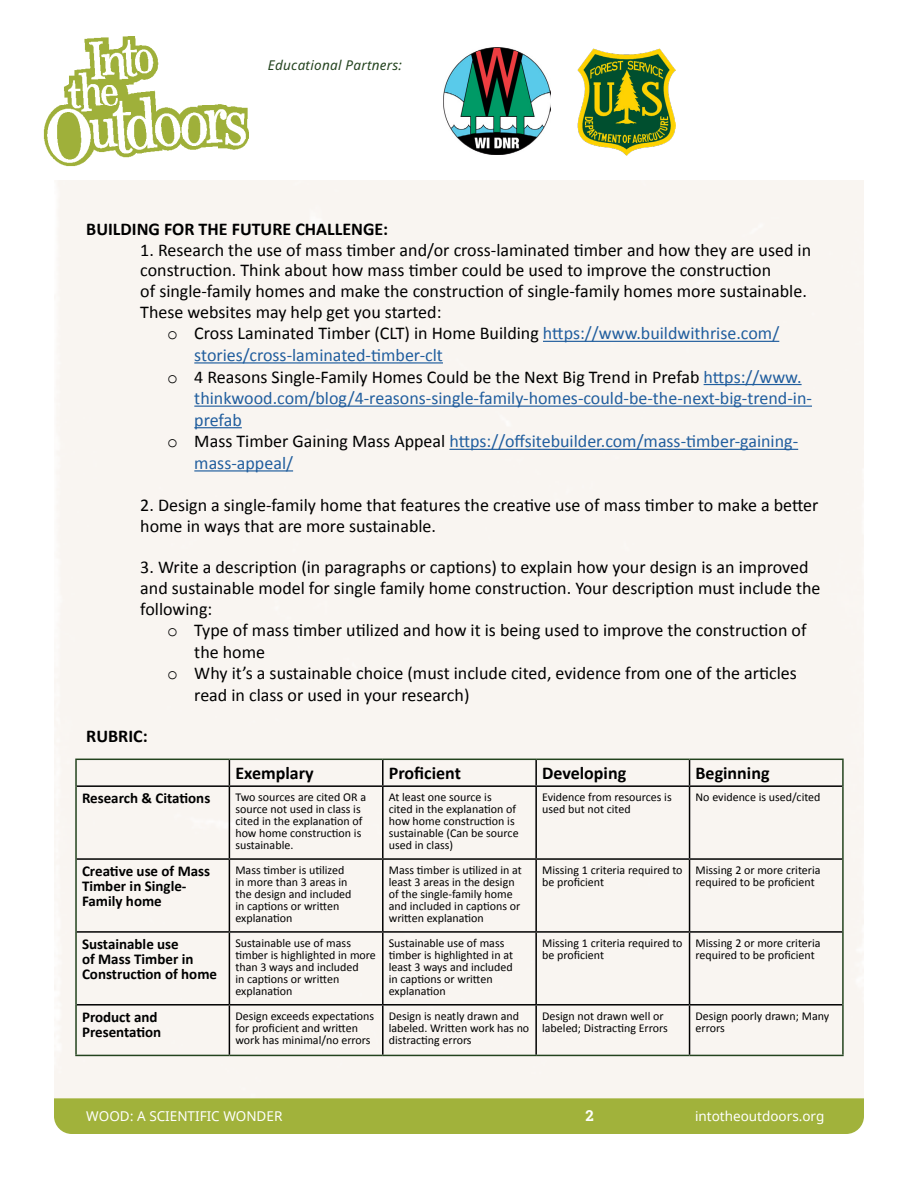
<style>
.page{position:relative;width:918px;height:1188px;background:#fff}
.page>*{position:absolute;margin:0;border:0;box-sizing:border-box;transform-origin:0 0}
.t1{font:18px/20.7px "Calibri";color:#000}
.t2{font:18px "Calibri";color:#215e9e}
.t3{font:700 18px "Calibri";color:#000}
.t4{font:700 15px/15px "Calibri";color:#000}
.t5{font:700 15px "Roboto Slab";color:#fff}
.t6{font:13.5px "Noto Sans";color:#fff}
.t7{font:italic 13.5px "Noto Sans";letter-spacing:.02em;color:#23431e}
.t8{font:12px/12px "Calibri";color:#000}
.s1{font-family:"Courier New"}
.s2{color:#215e9e}
.s3{font-family:"Courier New";color:#000}
.s4{color:#000}
</style>
<div class="page">
<img style="left:444px;top:48px;width:107px;height:107px">
<img style="left:577px;top:49px;width:99px;height:107px">
<hr style="left:543px;top:341px;width:236px;height:1px;background:#215e9e">
<hr style="left:194px;top:362px;width:249px;height:2px;background:#215e9e">
<hr style="left:704px;top:384px;width:98px;height:1px;background:#215e9e">
<hr style="left:194px;top:406px;width:618px;height:1px;background:#215e9e">
<hr style="left:194px;top:427px;width:48px;height:1px;background:#215e9e">
<hr style="left:449px;top:449px;width:349px;height:1px;background:#215e9e">
<hr style="left:194px;top:470px;width:99px;height:2px;background:#215e9e">
<hr style="left:75px;top:759px;width:154px;height:1px;background:#23431e">
<hr style="left:75px;top:760px;width:2px;height:26px;background:#23431e">
<hr style="left:229px;top:759px;width:154px;height:1px;background:#23431e">
<hr style="left:383px;top:759px;width:153px;height:1px;background:#23431e">
<hr style="left:536px;top:759px;width:154px;height:1px;background:#23431e">
<hr style="left:690px;top:759px;width:154px;height:1px;background:#23431e">
<hr style="left:842px;top:760px;width:2px;height:26px;background:#23431e">
<hr style="left:75px;top:786px;width:2px;height:73px;background:#23431e">
<hr style="left:842px;top:786px;width:2px;height:73px;background:#23431e">
<hr style="left:75px;top:859px;width:2px;height:73px;background:#23431e">
<hr style="left:842px;top:859px;width:2px;height:73px;background:#23431e">
<hr style="left:75px;top:932px;width:2px;height:73px;background:#23431e">
<hr style="left:842px;top:932px;width:2px;height:73px;background:#23431e">
<hr style="left:75px;top:1005px;width:2px;height:50px;background:#23431e">
<hr style="left:842px;top:1005px;width:2px;height:50px;background:#23431e">
<hr style="left:75px;top:1055px;width:154px;height:1px;background:#23431e">
<hr style="left:229px;top:1055px;width:154px;height:1px;background:#23431e">
<hr style="left:383px;top:1055px;width:153px;height:1px;background:#23431e">
<hr style="left:536px;top:1055px;width:154px;height:1px;background:#23431e">
<hr style="left:690px;top:1055px;width:154px;height:1px;background:#23431e">
<svg style="left:229px;top:760px;width:1px;height:25px"></svg>
<hr style="left:382px;top:760px;width:2px;height:25px;background:#000">
<hr style="left:535px;top:760px;width:2px;height:25px;background:#000">
<svg style="left:689px;top:760px;width:1px;height:25px"></svg>
<hr style="left:77px;top:785px;width:152px;height:2px;background:#000">
<hr style="left:229px;top:785px;width:154px;height:2px;background:#000">
<hr style="left:229px;top:787px;width:1px;height:71px;background:#000">
<hr style="left:383px;top:785px;width:153px;height:2px;background:#000">
<hr style="left:382px;top:787px;width:2px;height:71px;background:#000">
<hr style="left:536px;top:785px;width:154px;height:2px;background:#000">
<hr style="left:535px;top:787px;width:2px;height:71px;background:#000">
<hr style="left:690px;top:785px;width:152px;height:2px;background:#000">
<hr style="left:689px;top:787px;width:1px;height:71px;background:#000">
<hr style="left:77px;top:858px;width:152px;height:2px;background:#000">
<hr style="left:229px;top:858px;width:154px;height:2px;background:#000">
<hr style="left:229px;top:860px;width:1px;height:71px;background:#000">
<hr style="left:383px;top:858px;width:153px;height:2px;background:#000">
<hr style="left:382px;top:860px;width:2px;height:71px;background:#000">
<hr style="left:536px;top:858px;width:154px;height:2px;background:#000">
<hr style="left:535px;top:860px;width:2px;height:71px;background:#000">
<hr style="left:690px;top:858px;width:152px;height:2px;background:#000">
<hr style="left:689px;top:860px;width:1px;height:71px;background:#000">
<hr style="left:77px;top:931px;width:152px;height:2px;background:#000">
<hr style="left:229px;top:931px;width:154px;height:2px;background:#000">
<hr style="left:229px;top:933px;width:1px;height:71px;background:#000">
<hr style="left:383px;top:931px;width:153px;height:2px;background:#000">
<hr style="left:382px;top:933px;width:2px;height:71px;background:#000">
<hr style="left:536px;top:931px;width:154px;height:2px;background:#000">
<hr style="left:535px;top:933px;width:2px;height:71px;background:#000">
<hr style="left:690px;top:931px;width:152px;height:2px;background:#000">
<hr style="left:689px;top:933px;width:1px;height:71px;background:#000">
<hr style="left:77px;top:1004px;width:152px;height:2px;background:#000">
<hr style="left:229px;top:1004px;width:154px;height:2px;background:#000">
<hr style="left:229px;top:1006px;width:1px;height:49px;background:#000">
<hr style="left:383px;top:1004px;width:153px;height:2px;background:#000">
<hr style="left:382px;top:1006px;width:2px;height:49px;background:#000">
<hr style="left:536px;top:1004px;width:154px;height:2px;background:#000">
<hr style="left:535px;top:1006px;width:2px;height:49px;background:#000">
<hr style="left:690px;top:1004px;width:152px;height:2px;background:#000">
<hr style="left:689px;top:1006px;width:1px;height:49px;background:#000">
<div style="left:54px;top:1098px;width:810px;height:36px;background:#a1b23b"></div>
<img style="left:43px;top:37px;width:206px;height:130px">
<p class="t7" style="left:268px;top:55px;width:136px">Educational Partners:</p>
<h1 class="t3" style="left:86px;top:216px;width:303px">BUILDING FOR THE FUTURE CHALLENGE:</h1>
<h1 class="t1" style="left:140px;top:239px;width:672px">1. Research the use of mass timber and/or cross-laminated timber and how they are used in</h1>
<h1 class="t1" style="left:140px;top:259px;width:632px">construction. Think about how mass timber could be used to improve the construction</h1>
<h1 class="t1" style="left:140px;top:280px;width:668px">of single-family homes and make the construction of single-family homes more sustainable.</h1>
<h1 class="t1" style="left:140px;top:301px;width:303px">These websites may help get you started:</h1>
<h1 class="t1" style="left:167px;top:322px;width:613px"><span class="s1">o</span> Cross Laminated Timber (CLT) in Home Building <span class="s2">https://www.buildwithrise.com/</span></h1>
<h1 class="t2" style="left:194px;top:342px;width:250px">stories/cross-laminated-timber-clt</h1>
<h1 class="t1" style="left:167px;top:366px;width:636px"><span class="s1">o</span> 4 Reasons Single-Family Homes Could be the Next Big Trend in Prefab <span class="s2">https://www.</span></h1>
<h1 class="t2" style="left:194px;top:386px;width:619px">thinkwood.com/blog/4-reasons-single-family-homes-could-be-the-next-big-trend-in-</h1>
<h1 class="t2" style="left:194px;top:407px;width:49px">prefab</h1>
<h1 class="t2" style="left:167px;top:429px;width:632px"><span class="s3">o</span> <span class="s4">Mass Timber Gaining Mass Appeal</span> https://offsitebuilder.com/mass-timber-gaining-</h1>
<h1 class="t2" style="left:194px;top:450px;width:100px">mass-appeal/</h1>
<h1 class="t1" style="left:140px;top:494px;width:680px">2. Design a single-family home that features the creative use of mass timber to make a better home in ways that are more sustainable.</h1>
<h1 class="t1" style="left:140px;top:556px;width:682px">3. Write a description (in paragraphs or captions) to explain how your design is an improved and sustainable model for single family home construction. Your description must include the following:</h1>
<h1 class="t1" style="left:167px;top:619px;width:641px"><span class="s1">o</span> Type of mass timber utilized and how it is being used to improve the construction of</h1>
<h1 class="t1" style="left:194px;top:641px;width:72px">the home</h1>
<h1 class="t1" style="left:167px;top:663px;width:631px"><span class="s1">o</span> Why it’s a sustainable choice (must include cited, evidence from one of the articles</h1>
<h1 class="t1" style="left:194px;top:684px;width:277px">read in class or used in your research)</h1>
<h1 class="t3" style="left:86px;top:724px;width:63px">RUBRIC:</h1>
<h1 class="t3" style="left:235px;top:760px;width:80px">Exemplary</h1>
<h1 class="t3" style="left:389px;top:760px;width:74px">Proficient</h1>
<h1 class="t3" style="left:542px;top:760px;width:86px">Developing</h1>
<h1 class="t3" style="left:696px;top:760px;width:76px">Beginning</h1>
<p class="t4" style="left:82px;top:790px;width:130px">Research &amp; Citations</p>
<p class="t8" style="left:235px;top:791px;width:132px">Two sources are cited OR a source not used in class is cited in the explanation of how home construction is sustainable.</p>
<p class="t8" style="left:389px;top:791px;width:131px">At least one source is cited in the explanation of how home construction is sustainable (Can be source used in class)</p>
<p class="t8" style="left:542px;top:791px;width:131px">Evidence from resources is used but not cited</p>
<p class="t8" style="left:696px;top:791px;width:127px">No evidence is used/cited</p>
<p class="t4" style="left:82px;top:863px;width:130px">Creative use of Mass<br>Timber in Single-<br>Family home</p>
<p class="t8" style="left:235px;top:864px;width:118px">Mass timber is utilized in more than 3 areas in the design and included in captions or written explanation</p>
<p class="t8" style="left:389px;top:864px;width:135px">Mass timber is utilized in at least 3 areas in the design of the single-family home and included in captions or written explanation</p>
<p class="t8" style="left:542px;top:864px;width:142px">Missing 1 criteria required to be proficient</p>
<p class="t8" style="left:696px;top:864px;width:127px">Missing 2 or more criteria required to be proficient</p>
<p class="t4" style="left:82px;top:936px;width:137px">Sustainable use<br>of Mass Timber in<br>Construction of home</p>
<p class="t8" style="left:235px;top:937px;width:142px">Sustainable use of mass timber is highlighted in more than 3 ways and included<br>in captions or written explanation</p>
<p class="t8" style="left:389px;top:937px;width:126px">Sustainable use of mass timber is highlighted in at least 3 ways and included in captions or written explanation</p>
<p class="t8" style="left:542px;top:937px;width:142px">Missing 1 criteria required to be proficient</p>
<p class="t8" style="left:696px;top:937px;width:127px">Missing 2 or more criteria required to be proficient</p>
<p class="t4" style="left:82px;top:1009px;width:81px">Product and<br>Presentation</p>
<p class="t8" style="left:235px;top:1009px;width:140px">Design exceeds expectations for proficient and written work has minimal/no errors</p>
<p class="t8" style="left:389px;top:1009px;width:142px">Design is neatly drawn and labeled. Written work has no distracting errors</p>
<p class="t8" style="left:542px;top:1009px;width:127px">Design not drawn well or labeled; Distracting Errors</p>
<p class="t8" style="left:696px;top:1009px;width:135px">Design poorly drawn; Many errors</p>
<p class="t6" style="left:86px;top:1107px;width:198px">WOOD: A SCIENTIFIC WONDER</p>
<p class="t5" style="left:585px;top:1105px;width:10px">2</p>
<p class="t6" style="left:695px;top:1107px;width:131px">intotheoutdoors.org</p>
</div>
